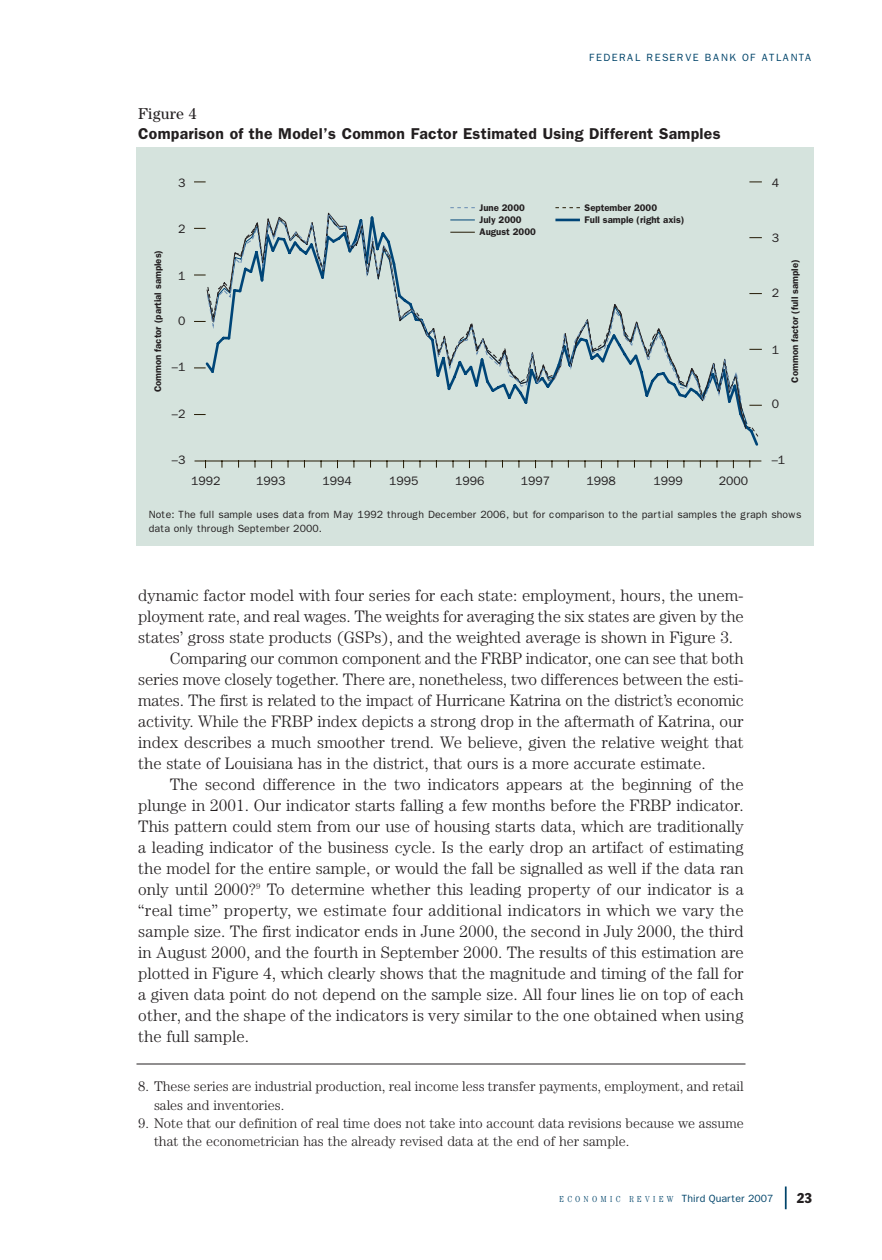
<style>
.page{position:relative;width:882px;height:1260px;background:#fff}
.page>*{position:absolute;margin:0;border:0;box-sizing:border-box;transform-origin:0 0}
.t1{font:300 16.62px "Century";color:#231f20}
.t2{font:600 15.75px "Franklin Gothic";letter-spacing:.02em;color:#231f20}
.t3{font:15.75px "Century";letter-spacing:.015em;color:#231f20}
.t4{font:300 14px/18.4px "Century";color:#231f20}
.t5{font:condensed 14px "Franklin Gothic";color:#231f20}
.t6{font:12.25px "Franklin Gothic";color:#231f20}
.t7{font:10.5px/14px "Franklin Gothic";letter-spacing:.01em;color:#231f20}
.t8{font:10.5px "Franklin Gothic";color:#00446a}
.t9{font:10.5px "Franklin Gothic";letter-spacing:.12em;color:#00446a}
.t10{font:600 9.62px/12.2px "Franklin Gothic";color:#231f20}
.s1{font-family:"Century";font-weight:300;font-stretch:condensed;font-size:8.75px}
</style>
<div class="page">
<hr style="left:785px;top:1186px;width:2px;height:23px;background:#00446a">
<hr style="left:136px;top:1064px;width:610px;height:1px;background:#231f20">
<div style="left:136px;top:147px;width:678px;height:399px;background:#d5e3dd"></div>
<hr style="left:195px;top:461px;width:566px;height:1px;background:#241a04">
<svg style="left:207px;top:212px;width:535px;height:192px"></svg>
<svg style="left:450px;top:207px;width:25px;height:1px"></svg>
<svg style="left:450px;top:220px;width:25px;height:1px"></svg>
<svg style="left:450px;top:232px;width:25px;height:1px"></svg>
<svg style="left:555px;top:207px;width:25px;height:1px"></svg>
<hr style="left:555px;top:219px;width:25px;height:2px;background:#004577">
<p class="t9" style="left:589px;top:54px;width:224px">FEDERAL RESERVE BANK OF ATLANTA</p>
<p class="t3" style="left:138px;top:108px;width:60px">Figure 4</p>
<p class="t2" style="left:138px;top:128px;width:584px">Comparison of the Model’s Common Factor Estimated Using Different Samples</p>
<p class="t6" style="left:178px;top:179px;width:9px">3</p>
<p class="t10" style="left:153px;top:392px;width:144px;rotate:-90deg">Common factor (partial samples)</p>
<p class="t6" style="left:178px;top:224px;width:9px">2</p>
<p class="t6" style="left:178px;top:271px;width:9px">1</p>
<p class="t6" style="left:178px;top:317px;width:9px">0</p>
<p class="t6" style="left:172px;top:363px;width:15px">–1</p>
<p class="t6" style="left:172px;top:410px;width:15px">–2</p>
<p class="t6" style="left:172px;top:456px;width:15px">–3</p>
<p class="t6" style="left:191px;top:477px;width:31px">1992</p>
<p class="t10" style="left:480px;top:202px;width:58px">June 2000<br>July 2000<br>August 2000</p>
<p class="t10" style="left:585px;top:202px;width:101px">September 2000<br>Full sample (right axis)</p>
<p class="t6" style="left:256px;top:477px;width:31px">1993</p>
<p class="t6" style="left:323px;top:477px;width:31px">1994</p>
<p class="t6" style="left:389px;top:477px;width:31px">1995</p>
<p class="t6" style="left:455px;top:477px;width:31px">1996</p>
<p class="t6" style="left:521px;top:477px;width:31px">1997</p>
<p class="t6" style="left:587px;top:477px;width:31px">1998</p>
<p class="t6" style="left:654px;top:477px;width:31px">1999</p>
<p class="t6" style="left:719px;top:477px;width:31px">2000</p>
<p class="t6" style="left:772px;top:179px;width:9px">4</p>
<p class="t6" style="left:772px;top:233px;width:9px">3</p>
<p class="t6" style="left:772px;top:288px;width:9px">2</p>
<p class="t6" style="left:772px;top:345px;width:9px">1</p>
<p class="t6" style="left:772px;top:400px;width:9px">0</p>
<p class="t10" style="left:790px;top:383px;width:125px;rotate:-90deg">Common factor (full sample)</p>
<p class="t6" style="left:772px;top:456px;width:15px">–1</p>
<p class="t7" style="left:149px;top:509px;width:654px">Note: The full sample uses data from May 1992 through December 2006, but for comparison to the partial samples the graph shows data only through September 2000.</p>
<p class="t1" style="left:138px;top:590px;width:607px">dynamic factor model with four series for each state: employment, hours, the unem-</p>
<p class="t1" style="left:138px;top:611px;width:607px">ployment rate, and real wages. The weights for averaging the six states are given by the</p>
<p class="t1" style="left:138px;top:632px;width:597px">states’ gross state products (GSPs), and the weighted average is shown in Figure 3.</p>
<p class="t1" style="left:170px;top:653px;width:575px">Comparing our common component and the FRBP indicator, one can see that both</p>
<p class="t1" style="left:138px;top:674px;width:607px">series move closely together. There are, nonetheless, two differences between the esti-</p>
<p class="t1" style="left:138px;top:695px;width:607px">mates. The first is related to the impact of Hurricane Katrina on the district’s economic</p>
<p class="t1" style="left:138px;top:716px;width:607px">activity. While the FRBP index depicts a strong drop in the aftermath of Katrina, our</p>
<p class="t1" style="left:138px;top:737px;width:607px">index describes a much smoother trend. We believe, given the relative weight that</p>
<p class="t1" style="left:138px;top:758px;width:569px">the state of Louisiana has in the district, that ours is a more accurate estimate.</p>
<p class="t1" style="left:170px;top:779px;width:576px">The second difference in the two indicators appears at the beginning of the</p>
<p class="t1" style="left:138px;top:800px;width:607px">plunge in 2001. Our indicator starts falling a few months before the FRBP indicator.</p>
<p class="t1" style="left:138px;top:821px;width:607px">This pattern could stem from our use of housing starts data, which are traditionally</p>
<p class="t1" style="left:138px;top:842px;width:607px">a leading indicator of the business cycle. Is the early drop an artifact of estimating</p>
<p class="t1" style="left:138px;top:863px;width:607px">the model for the entire sample, or would the fall be signalled as well if the data ran</p>
<p class="t1" style="left:138px;top:884px;width:607px">only until 2000?<sup>9</sup> To determine whether this leading property of our indicator is a</p>
<p class="t1" style="left:138px;top:905px;width:607px">“real time” property, we estimate four additional indicators in which we vary the</p>
<p class="t1" style="left:138px;top:926px;width:607px">sample size. The first indicator ends in June 2000, the second in July 2000, the third</p>
<p class="t1" style="left:138px;top:947px;width:607px">in August 2000, and the fourth in September 2000. The results of this estimation are</p>
<p class="t1" style="left:138px;top:968px;width:607px">plotted in Figure 4, which clearly shows that the magnitude and timing of the fall for</p>
<p class="t1" style="left:138px;top:989px;width:607px">a given data point do not depend on the sample size. All four lines lie on top of each</p>
<p class="t1" style="left:138px;top:1010px;width:607px">other, and the shape of the indicators is very similar to the one obtained when using</p>
<p class="t1" style="left:138px;top:1031px;width:112px">the full sample.</p>
<p class="t4" style="left:154px;top:1078px;width:591px;text-indent:-16px">8. These series are industrial production, real income less transfer payments, employment, and retail sales and inventories.</p>
<p class="t4" style="left:154px;top:1115px;width:591px;text-indent:-16px">9. Note that our definition of real time does not take into account data revisions because we assume that the econometrician has the already revised data at the end of her sample.</p>
<p class="t8" style="left:559px;top:1195px;width:216px"><span class="s1">E C O N O M I C R E V I E W</span> Third Quarter 2007</p>
<p class="t5" style="left:797px;top:1193px;width:17px">23</p>
</div>
